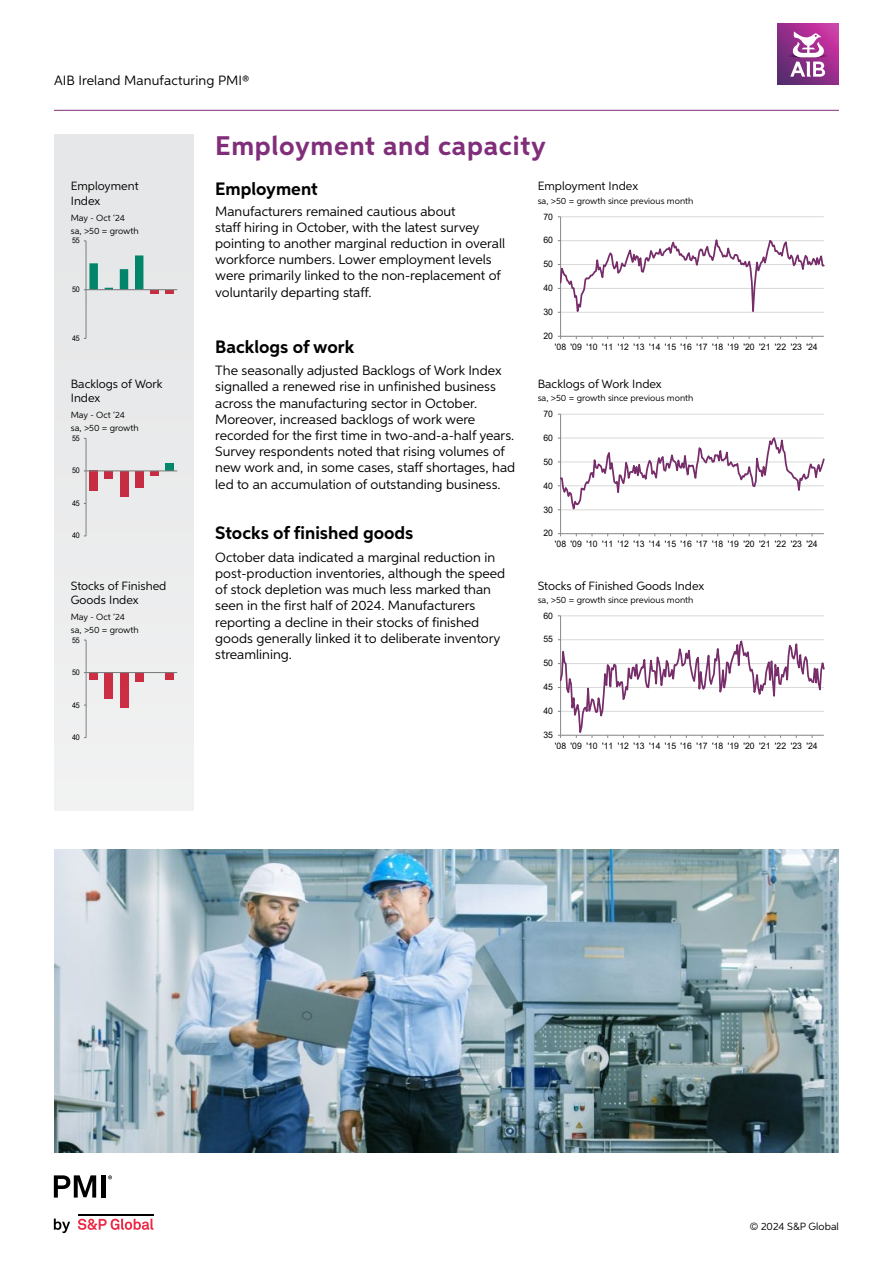
<style>
.page{position:relative;width:893px;height:1263px;background:#fff}
.page>*{position:absolute;margin:0;border:0;box-sizing:border-box;transform-origin:0 0}
.t1{font:700 27px "Aspira";letter-spacing:.025em;color:#812e7a}
.t2{font:700 18px "Aspira";color:#000}
.t3{font:13.5px/16.2px "Aspira";color:#000}
.t4{font:12px/14.4px "Aspira";color:#000}
.t5{font:10.5px "Aspira";color:#000}
.t6{font:9px "Arial";color:#000}
.t7{font:9px "Aspira";color:#000}
.t8{font:7.8px "Arial";color:#000;scale:.91 1}
.t9{font:7.8px "Arial";color:#000;scale:.92 1}
</style>
<div class="page">
<hr style="left:54px;top:110px;width:785px;height:1px;background:#812e7a">
<img style="left:778px;top:24px;width:61px;height:61px">
<svg style="left:790px;top:32px;width:35px;height:45px"></svg>
<svg style="left:54px;top:1218px;width:16px;height:15px"></svg>
<svg style="left:78px;top:1218px;width:75px;height:12px"></svg>
<hr style="left:78px;top:1213px;width:75px;height:2px;background:#000">
<svg style="left:54px;top:1175px;width:42px;height:22px"></svg>
<div style="left:101px;top:1175px;width:5px;height:22px;background:#000"></div>
<svg style="left:108px;top:1175px;width:4px;height:4px"></svg>
<div style="left:54px;top:134px;width:140px;height:677px;background:#e6e7e8"></div>
<hr style="left:561px;top:216px;width:263px;height:1px;background:#d9d9d9">
<hr style="left:560px;top:217px;width:1px;height:119px;background:#868686">
<svg style="left:558px;top:231px;width:266px;height:108px"></svg>
<svg style="left:150px;top:290px;width:9px;height:3px"></svg>
<svg style="left:165px;top:290px;width:9px;height:3px"></svg>
<hr style="left:86px;top:241px;width:1px;height:97px;background:#868686">
<svg style="left:84px;top:255px;width:59px;height:35px"></svg>
<hr style="left:86px;top:289px;width:91px;height:1px;background:#868686">
<hr style="left:561px;top:414px;width:263px;height:1px;background:#d9d9d9">
<hr style="left:560px;top:414px;width:1px;height:120px;background:#868686">
<hr style="left:561px;top:533px;width:263px;height:1px;background:#868686">
<svg style="left:558px;top:428px;width:266px;height:89px"></svg>
<div style="left:89px;top:471px;width:9px;height:20px;background:#c72d42"></div>
<div style="left:105px;top:471px;width:8px;height:8px;background:#c72d42"></div>
<div style="left:120px;top:471px;width:8px;height:25px;background:#c72d42"></div>
<div style="left:135px;top:471px;width:8px;height:16px;background:#c72d42"></div>
<svg style="left:150px;top:472px;width:9px;height:3px"></svg>
<div style="left:165px;top:464px;width:9px;height:7px;background:#00876c"></div>
<hr style="left:86px;top:438px;width:1px;height:98px;background:#868686">
<hr style="left:86px;top:471px;width:91px;height:1px;background:#868686">
<hr style="left:561px;top:615px;width:263px;height:1px;background:#d9d9d9">
<hr style="left:560px;top:616px;width:1px;height:119px;background:#868686">
<svg style="left:558px;top:628px;width:266px;height:110px"></svg>
<div style="left:89px;top:672px;width:9px;height:8px;background:#cb2e43"></div>
<div style="left:105px;top:672px;width:8px;height:27px;background:#cb2e43"></div>
<div style="left:120px;top:672px;width:8px;height:36px;background:#cb2e43"></div>
<div style="left:135px;top:672px;width:8px;height:10px;background:#cb2e43"></div>
<div style="left:165px;top:672px;width:9px;height:8px;background:#cb2e43"></div>
<hr style="left:86px;top:640px;width:1px;height:97px;background:#868686">
<hr style="left:86px;top:672px;width:91px;height:1px;background:#868686">
<img style="left:54px;top:849px;width:785px;height:303px">
<p class="t3" style="left:54px;top:72px;width:197px">AIB Ireland Manufacturing PMI®</p>
<h1 class="t1" style="left:215px;top:130px;width:332px">Employment and capacity</h1>
<p class="t4" style="left:71px;top:179px;width:69px">Employment<br>Index</p>
<p class="t7" style="left:71px;top:212px;width:56px">May - Oct ‘24</p>
<p class="t7" style="left:71px;top:225px;width:69px">sa, &gt;50 = growth</p>
<p class="t8" style="left:72px;top:235px;width:10px">55</p>
<p class="t8" style="left:72px;top:284px;width:10px">50</p>
<p class="t8" style="left:72px;top:333px;width:10px">45</p>
<p class="t4" style="left:71px;top:376px;width:93px">Backlogs of Work<br>Index</p>
<p class="t7" style="left:71px;top:410px;width:56px">May - Oct ‘24</p>
<p class="t7" style="left:71px;top:422px;width:69px">sa, &gt;50 = growth</p>
<p class="t8" style="left:72px;top:433px;width:10px">55</p>
<p class="t8" style="left:72px;top:465px;width:10px">50</p>
<p class="t8" style="left:72px;top:498px;width:10px">45</p>
<p class="t8" style="left:72px;top:530px;width:10px">40</p>
<p class="t4" style="left:71px;top:578px;width:97px">Stocks of Finished<br>Goods Index</p>
<p class="t7" style="left:71px;top:611px;width:56px">May - Oct ‘24</p>
<p class="t7" style="left:71px;top:624px;width:69px">sa, &gt;50 = growth</p>
<p class="t9" style="left:72px;top:634px;width:10px">55</p>
<h2 class="t2" style="left:215px;top:178px;width:104px">Employment</h2>
<p class="t3" style="left:215px;top:203px;width:291px">Manufacturers remained cautious about<br>staff hiring in October, with the latest survey pointing to another marginal reduction in overall workforce numbers. Lower employment levels were primarily linked to the non-replacement of voluntarily departing staff.</p>
<h2 class="t2" style="left:215px;top:335px;width:140px">Backlogs of work</h2>
<p class="t3" style="left:215px;top:362px;width:302px">The seasonally adjusted Backlogs of Work Index signalled a renewed rise in unfinished business across the manufacturing sector in October.<br>Moreover, increased backlogs of work were recorded for the first time in two-and-a-half years.<br>Survey respondents noted that rising volumes of new work and, in some cases, staff shortages, had led to an accumulation of outstanding business.</p>
<h2 class="t2" style="left:215px;top:522px;width:200px">Stocks of finished goods</h2>
<p class="t3" style="left:215px;top:549px;width:291px">October data indicated a marginal reduction in post-production inventories, although the speed of stock depletion was much less marked than seen in the first half of 2024. Manufacturers reporting a decline in their stocks of finished goods generally linked it to deliberate inventory streamlining.</p>
<p class="t4" style="left:538px;top:179px;width:102px">Employment Index</p>
<p class="t7" style="left:538px;top:195px;width:157px">sa, &gt;50 = growth since previous month</p>
<p class="t6" style="left:543px;top:210px;width:11px">70</p>
<p class="t6" style="left:543px;top:234px;width:11px">60</p>
<p class="t6" style="left:543px;top:258px;width:11px">50</p>
<p class="t6" style="left:543px;top:282px;width:11px">40</p>
<p class="t6" style="left:543px;top:306px;width:11px">30</p>
<p class="t6" style="left:543px;top:330px;width:11px">20</p>
<p class="t6" style="left:555px;top:340px;width:264px">'08 '09 '10 '11 '12 '13 '14 '15 '16 '17 '18 '19 '20 '21 '22 '23 '24</p>
<p class="t4" style="left:538px;top:376px;width:125px">Backlogs of Work Index</p>
<p class="t7" style="left:538px;top:393px;width:157px">sa, &gt;50 = growth since previous month</p>
<p class="t6" style="left:543px;top:408px;width:11px">70</p>
<p class="t6" style="left:543px;top:431px;width:11px">60</p>
<p class="t6" style="left:543px;top:455px;width:11px">50</p>
<p class="t6" style="left:543px;top:479px;width:11px">40</p>
<p class="t6" style="left:543px;top:503px;width:11px">30</p>
<p class="t6" style="left:543px;top:527px;width:11px">20</p>
<p class="t6" style="left:555px;top:538px;width:264px">'08 '09 '10 '11 '12 '13 '14 '15 '16 '17 '18 '19 '20 '21 '22 '23 '24</p>
<p class="t4" style="left:538px;top:578px;width:168px">Stocks of Finished Goods Index</p>
<p class="t7" style="left:538px;top:594px;width:157px">sa, &gt;50 = growth since previous month</p>
<p class="t6" style="left:543px;top:609px;width:11px">60</p>
<p class="t6" style="left:543px;top:633px;width:11px">55</p>
<p class="t6" style="left:543px;top:657px;width:11px">50</p>
<p class="t9" style="left:72px;top:667px;width:10px">50</p>
<p class="t6" style="left:543px;top:681px;width:11px">45</p>
<p class="t9" style="left:72px;top:699px;width:10px">45</p>
<p class="t6" style="left:543px;top:705px;width:11px">40</p>
<p class="t9" style="left:72px;top:732px;width:10px">40</p>
<p class="t6" style="left:543px;top:729px;width:11px">35</p>
<p class="t6" style="left:555px;top:739px;width:264px">'08 '09 '10 '11 '12 '13 '14 '15 '16 '17 '18 '19 '20 '21 '22 '23 '24</p>
<p class="t5" style="left:750px;top:1220px;width:91px">© 2024 S&amp;P Global</p>
</div>
